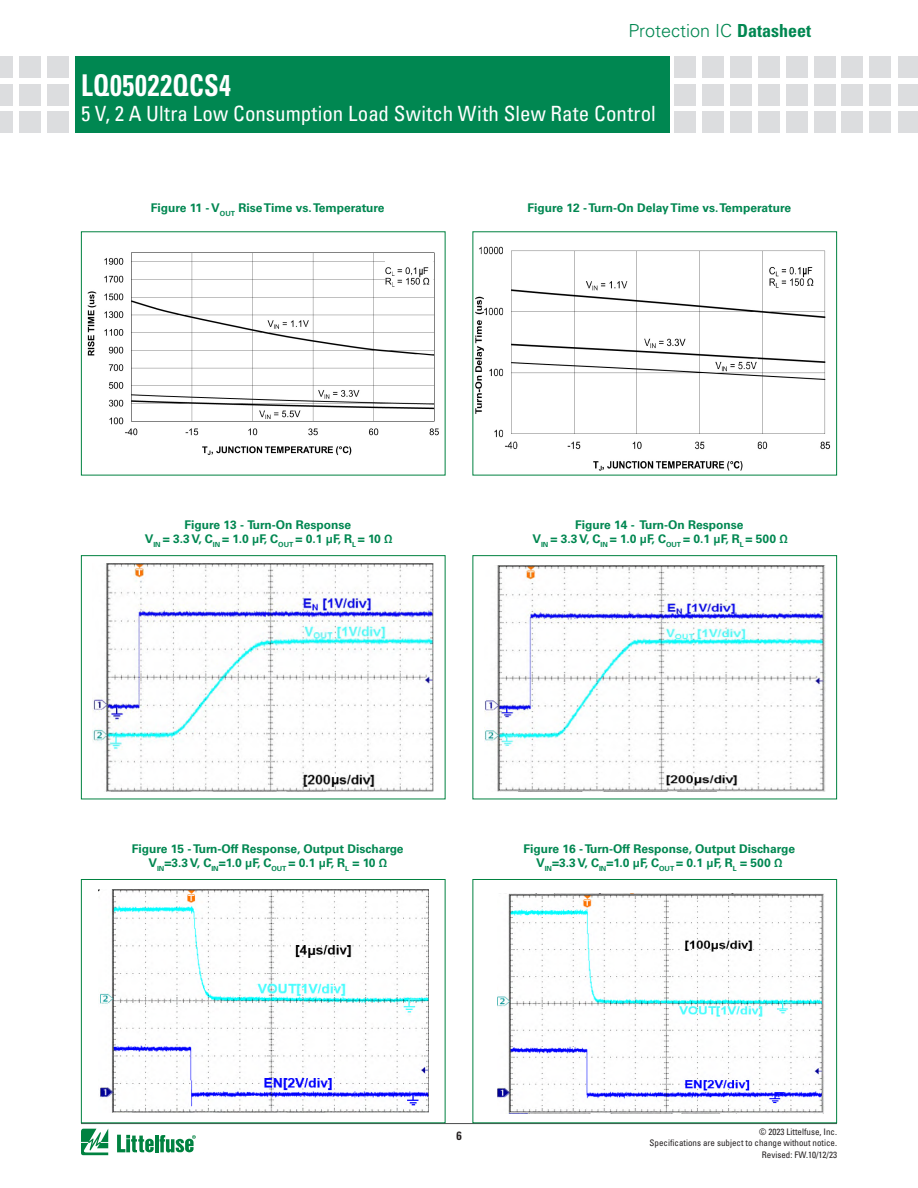
<style>
.page{position:relative;width:918px;height:1188px;background:#fff}
.page>*{position:absolute;margin:0;border:0;box-sizing:border-box;transform-origin:0 0}
.t1{font:700 condensed 30px "Univers LT Std";letter-spacing:.025em;color:#fff;scale:.88 1}
.t2{font:condensed 21px "Univers LT Std";letter-spacing:.005em;color:#fff}
.t3{font:300 18px "Univers LT Std";color:#008751}
.image{font:700 13.95px "Univers LT Std";color:#000;scale:1.05 1}
.image-2{font:700 13.8px "Univers LT Std";color:#000;scale:1.04 1}
.t4{font:700 12px "Univers LT Std";color:#008751}
.t5{font:700 condensed 12px "Univers LT Std";color:#231f20}
.image-3{font:700 12px "Univers LT Std";color:#000;scale:1.16 1}
.image-4{font:700 11.55px "Univers LT Std";color:#000;scale:1.23 1}
.t6{font:condensed 9px/10.8px "Univers LT Std";color:#231f20;text-align:right}
.s1{font-weight:700;font-stretch:condensed}
</style>
<div class="page">
<div style="left:870px;top:56px;width:21px;height:21px;background:#dcdddf"></div>
<div style="left:870px;top:84px;width:21px;height:21px;background:#dcdddf"></div>
<div style="left:870px;top:112px;width:21px;height:21px;background:#dcdddf"></div>
<div style="left:675px;top:56px;width:21px;height:21px;background:#dcdddf"></div>
<div style="left:675px;top:84px;width:21px;height:21px;background:#dcdddf"></div>
<div style="left:675px;top:112px;width:21px;height:21px;background:#dcdddf"></div>
<div style="left:703px;top:56px;width:21px;height:21px;background:#dcdddf"></div>
<div style="left:703px;top:84px;width:21px;height:21px;background:#dcdddf"></div>
<div style="left:703px;top:112px;width:21px;height:21px;background:#dcdddf"></div>
<div style="left:730px;top:56px;width:22px;height:21px;background:#dcdddf"></div>
<div style="left:730px;top:84px;width:22px;height:21px;background:#dcdddf"></div>
<div style="left:730px;top:112px;width:22px;height:21px;background:#dcdddf"></div>
<div style="left:786px;top:56px;width:21px;height:21px;background:#dcdddf"></div>
<div style="left:786px;top:84px;width:21px;height:21px;background:#dcdddf"></div>
<div style="left:786px;top:112px;width:21px;height:21px;background:#dcdddf"></div>
<div style="left:758px;top:56px;width:22px;height:21px;background:#dcdddf"></div>
<div style="left:758px;top:84px;width:22px;height:21px;background:#dcdddf"></div>
<div style="left:758px;top:112px;width:22px;height:21px;background:#dcdddf"></div>
<div style="left:814px;top:56px;width:21px;height:21px;background:#dcdddf"></div>
<div style="left:814px;top:84px;width:21px;height:21px;background:#dcdddf"></div>
<div style="left:814px;top:112px;width:21px;height:21px;background:#dcdddf"></div>
<div style="left:842px;top:56px;width:21px;height:21px;background:#dcdddf"></div>
<div style="left:842px;top:84px;width:21px;height:21px;background:#dcdddf"></div>
<div style="left:842px;top:112px;width:21px;height:21px;background:#dcdddf"></div>
<div style="left:898px;top:56px;width:20px;height:21px;background:#dcdddf"></div>
<div style="left:898px;top:84px;width:20px;height:21px;background:#dcdddf"></div>
<div style="left:898px;top:112px;width:20px;height:21px;background:#dcdddf"></div>
<div style="left:75px;top:56px;width:595px;height:77px;background:#008751"></div>
<div style="left:47px;top:56px;width:21px;height:21px;background:#dcdddf"></div>
<div style="left:47px;top:84px;width:21px;height:21px;background:#dcdddf"></div>
<div style="left:47px;top:112px;width:21px;height:21px;background:#dcdddf"></div>
<div style="left:19px;top:56px;width:21px;height:21px;background:#dcdddf"></div>
<div style="left:19px;top:84px;width:21px;height:21px;background:#dcdddf"></div>
<div style="left:19px;top:112px;width:21px;height:21px;background:#dcdddf"></div>
<div style="left:0;top:56px;width:13px;height:21px;background:#dcdddf"></div>
<div style="left:0;top:84px;width:13px;height:21px;background:#dcdddf"></div>
<div style="left:0;top:112px;width:13px;height:21px;background:#dcdddf"></div>
<hr style="left:81px;top:1123px;width:756px;height:1px;background:#4b4c4d">
<svg style="left:81px;top:1129px;width:27px;height:26px"></svg>
<hr style="left:155px;top:1135px;width:3px;height:17px;background:#008240">
<svg style="left:160px;top:1135px;width:36px;height:18px"></svg>
<svg style="left:117px;top:1135px;width:37px;height:17px"></svg>
<img style="left:93px;top:563px;width:341px;height:229px">
<div style="left:331px;top:774px;width:8px;height:10px;background:#fff"></div>
<div style="left:81px;top:555px;width:365px;height:244px;border:1px solid #008240"></div>
<img style="left:485px;top:566px;width:340px;height:226px">
<div style="left:694px;top:775px;width:7px;height:8px;background:#fff"></div>
<div style="left:472px;top:555px;width:365px;height:244px;border:1px solid #008240"></div>
<img style="left:98px;top:890px;width:331px;height:223px">
<div style="left:307px;top:946px;width:8px;height:9px;background:#fff"></div>
<div style="left:81px;top:879px;width:365px;height:244px;border:1px solid #008240"></div>
<img style="left:498px;top:893px;width:326px;height:220px">
<div style="left:711px;top:941px;width:7px;height:8px;background:#fff"></div>
<div style="left:472px;top:879px;width:365px;height:244px;border:1px solid #008240"></div>
<img style="left:87px;top:252px;width:352px;height:204px">
<img style="left:475px;top:246px;width:356px;height:225px">
<h3 class="t3" style="left:629px;top:20px;width:184px">Protection IC <span class="s1">Datasheet</span></h3>
<h1 class="t1" style="left:81px;top:67px;width:172px">LQ05022QCS4</h1>
<h2 class="t2" style="left:81px;top:100px;width:576px">5 V, 2 A Ultra Low Consumption Load Switch With Slew Rate Control</h2>
<p class="t4" style="left:151px;top:201px;width:235px">Figure 11 - V<sub>OUT</sub> Rise Time vs. Temperature</p>
<p class="t4" style="left:527px;top:201px;width:265px">Figure 12 - Turn-On Delay Time vs. Temperature</p>
<p class="t4" style="left:184px;top:518px;width:168px">Figure 13 - Turn-On Response</p>
<p class="t4" style="left:145px;top:532px;width:249px">V<sub>IN</sub> = 3.3 V, C<sub>IN</sub> = 1.0 μF, C<sub>OUT</sub> = 0.1 μF, R<sub>L</sub> = 10 Ω</p>
<p class="t4" style="left:575px;top:518px;width:170px">Figure 14 - Turn-On Response</p>
<p class="t4" style="left:532px;top:532px;width:257px">V<sub>IN</sub> = 3.3 V, C<sub>IN</sub> = 1.0 μF, C<sub>OUT</sub> = 0.1 μF, R<sub>L</sub> = 500 Ω</p>
<p class="image-2" style="left:331px;top:771px;width:10px">μ</p>
<p class="image-4" style="left:694px;top:772px;width:9px">μ</p>
<p class="t4" style="left:132px;top:842px;width:273px">Figure 15 - Turn-Off Response, Output Discharge</p>
<p class="t4" style="left:148px;top:856px;width:240px">V<sub>IN</sub>=3.3 V, C<sub>IN</sub>=1.0 μF, C<sub>OUT</sub> = 0.1 μF, R<sub>L</sub> = 10 Ω</p>
<p class="t4" style="left:523px;top:842px;width:273px">Figure 16 - Turn-Off Response, Output Discharge</p>
<p class="t4" style="left:536px;top:856px;width:248px">V<sub>IN</sub>=3.3 V, C<sub>IN</sub>=1.0 μF, C<sub>OUT</sub> = 0.1 μF, R<sub>L</sub> = 500 Ω</p>
<p class="image" style="left:307px;top:942px;width:10px">μ</p>
<p class="image-3" style="left:711px;top:938px;width:9px">μ</p>
<p class="t5" style="left:456px;top:1128px;width:7px">6</p>
<p class="t6" style="left:650px;top:1126px;width:189px">© 2023 Littelfuse, Inc.<br>Specifications are subject to change without notice.</p>
<p class="t6" style="left:762px;top:1149px;width:77px">Revised: FW.10/12/23</p>
</div>
